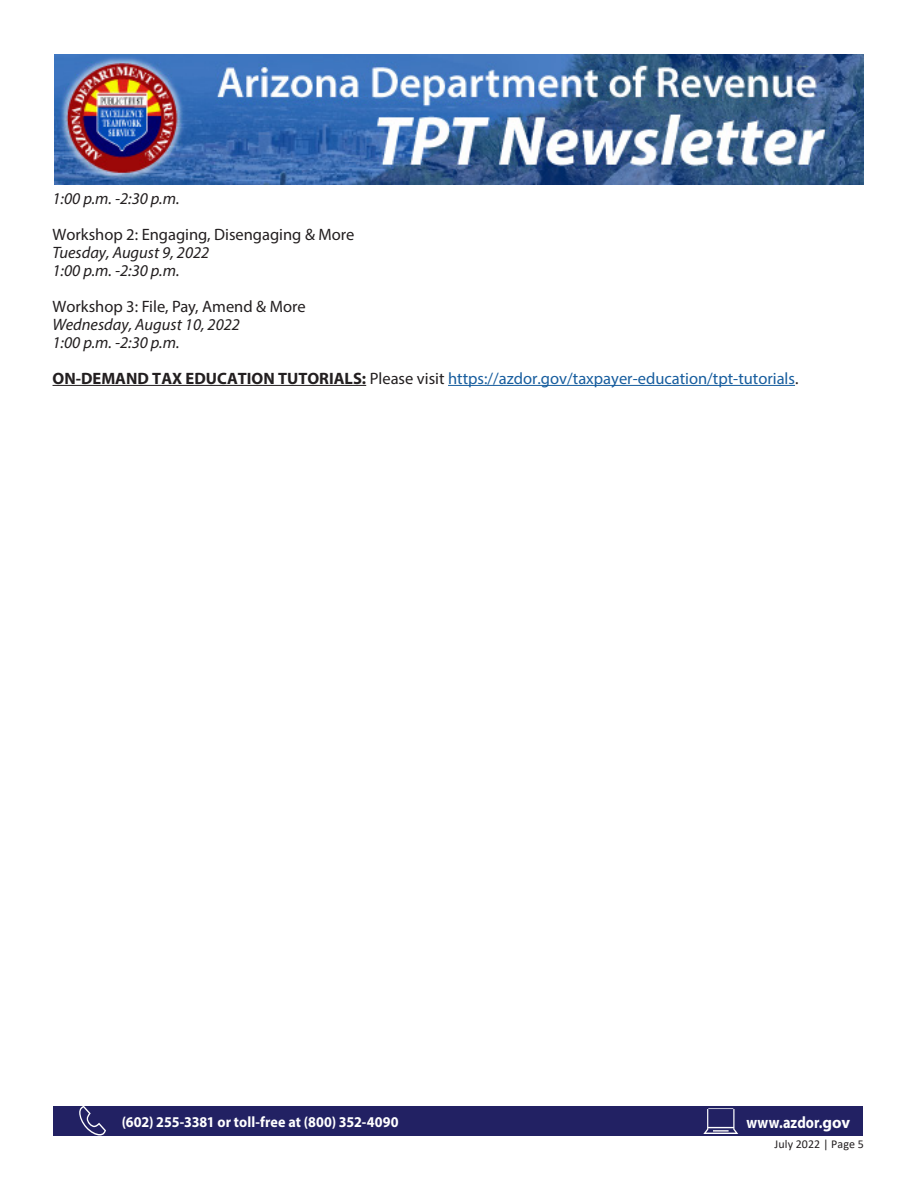
<style>
.page{position:relative;width:918px;height:1188px;background:#fff}
.page>*{position:absolute;margin:0;border:0;box-sizing:border-box;transform-origin:0 0}
.Body{font:italic 16.5px "Myriad Pro";color:#231f20}
.Body-2{font:16.5px "Myriad Pro";color:#175d9e}
.Body-3{font:16.5px "Myriad Pro";color:#231f20}
.t1{font:700 16.5px "Myriad Pro";letter-spacing:.005em;color:#fff;scale:.86 1}
.t2{font:700 15px "Myriad Pro";letter-spacing:.005em;color:#fff;scale:.94 1}
.t3{font:12px "Calibri";letter-spacing:.01em;color:#231f20}
.s1{font-weight:700;color:#231f20}
.s2{color:#231f20}
</style>
<div class="page">
<img style="left:54px;top:54px;width:810px;height:131px">
<div style="left:53px;top:1106px;width:810px;height:30px;background:#222163"></div>
<svg style="left:703px;top:1108px;width:35px;height:26px"></svg>
<svg style="left:79px;top:1106px;width:27px;height:29px"></svg>
<hr style="left:53px;top:385px;width:313px;height:1px;background:#231f20">
<hr style="left:448px;top:385px;width:347px;height:1px;background:#175d9e">
<p class="Body" style="left:53px;top:188px;width:129px">1:00 p.m. -2:30 p.m.</p>
<p class="Body-3" style="left:53px;top:224px;width:303px">Workshop 2: Engaging, Disengaging &amp; More</p>
<p class="Body" style="left:53px;top:242px;width:158px">Tuesday, August 9, 2022</p>
<p class="Body" style="left:53px;top:260px;width:129px">1:00 p.m. -2:30 p.m.</p>
<p class="Body-3" style="left:53px;top:296px;width:255px">Workshop 3: File, Pay, Amend &amp; More</p>
<p class="Body" style="left:53px;top:314px;width:189px">Wednesday, August 10, 2022</p>
<p class="Body" style="left:53px;top:332px;width:129px">1:00 p.m. -2:30 p.m.</p>
<p class="Body-2" style="left:53px;top:368px;width:747px"><span class="s1">ON-DEMAND TAX EDUCATION TUTORIALS:</span> <span class="s2">Please visit</span> https://azdor.gov/taxpayer-education/tpt-tutorials<span class="s2">.</span></p>
<p class="t2" style="left:122px;top:1112px;width:296px">(602) 255-3381 or toll-free at (800) 352-4090</p>
<p class="t1" style="left:746px;top:1112px;width:122px">www.azdor.gov</p>
<p class="t3" style="left:774px;top:1135px;width:91px">July 2022 | Page 5</p>
</div>
